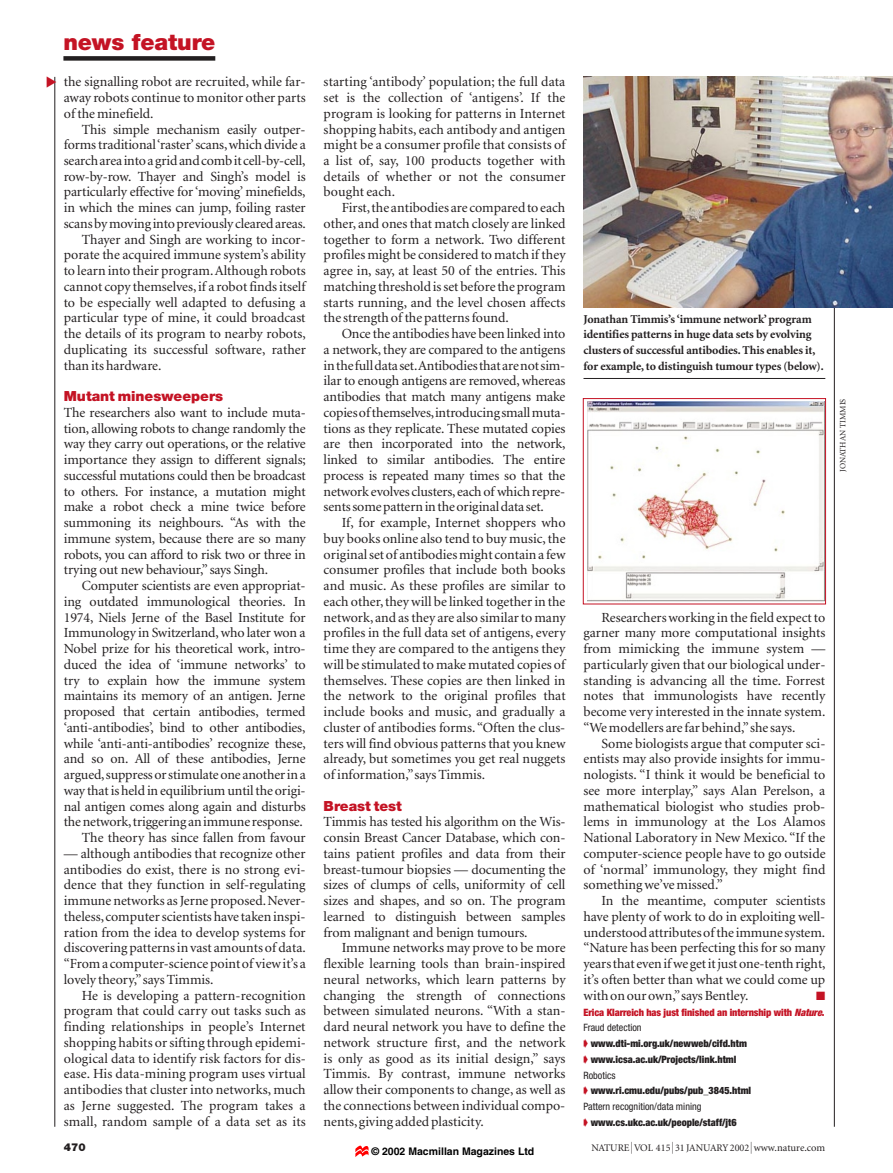
<style>
.page{position:relative;width:893px;height:1173px;background:#fff}
.page>*{position:absolute;margin:0;border:0;box-sizing:border-box;transform-origin:0 0}
.t1{font:900 22.5px "Helvetica Neue";letter-spacing:-.005em;color:#c41324}
.t2{font:13.95px/15.8px "Minion";letter-spacing:-.01em;color:#231f20;text-align:justify}
.t3{font:900 13.95px "Helvetica Neue";color:#c41324}
.t4{font:700 12px/15.8px "Minion";letter-spacing:-.01em;color:#231f20}
.t5{font:12px "Zapf Dingbats";color:#c41324}
.t6{font:900 10.8px "Helvetica Neue";color:#231f20}
.t7{font:700 10.5px "Helvetica";color:#000}
.t8{font:900 condensed 10.2px/15.8px "Helvetica Neue";color:#231f20}
.t9{font:10.2px "Minion";color:#231f20}
.t10{font:8.25px "Minion";color:#231f20}
.s1{font-family:"Unica SB";font-weight:300;font-size:12px}
.s2{font-size:10.5px}
.s3{color:#c41324}
.s4{font-style:italic;color:#c41324}
.s5{font-weight:400}
</style>
<div class="page">
<hr style="left:55px;top:77px;width:1px;height:1050px;background:#231f20">
<hr style="left:834px;top:77px;width:1px;height:1050px;background:#231f20">
<div style="left:63px;top:56px;width:152px;height:5px;background:#231f20"></div>
<hr style="left:583px;top:378px;width:242px;height:1px;background:#231f20">
<img style="left:583px;top:77px;width:309px;height:230px">
<img style="left:587px;top:401px;width:236px;height:200px">
<div style="left:583px;top:398px;width:242px;height:206px;border:1px solid #c41324"></div>
<svg style="left:355px;top:1146px;width:13px;height:11px"></svg>
<svg style="left:54px;top:76px;width:2px;height:12px"></svg>
<h1 class="t1" style="left:63px;top:33px;width:153px">news feature</h1>
<p class="t2" style="left:323px;top:75px;width:243px">starting ‘antibody’ population; the full data set is the collection of ‘antigens’. If the program is looking for patterns in Internet shopping habits, each antibody and antigen might be a consumer profile that consists of a list of, say, 100 products together with details of whether or not the consumer bought each.</p>
<p class="t2" style="left:323px;top:201px;width:243px;text-indent:18px">First,the antibodies are compared to each other, and ones that match closely are linked together to form a network. Two different profiles might be considered to match if they agree in, say, at least 50 of the entries. This matching threshold is set before the program starts running, and the level chosen affects the strength of the patterns found.</p>
<p class="t2" style="left:323px;top:327px;width:243px;text-indent:18px">Once the antibodies have been linked into a network, they are compared to the antigens in the full data set.Antibodies that are not sim&shy;ilar to enough antigens are removed, whereas antibodies that match many antigens make copies of themselves,introducing small muta&shy;tions as they replicate. These mutated copies are then incorporated into the network, linked to similar antibodies. The entire process is repeated many times so that the network evolves clusters,each of which repre&shy;sents some pattern in the original data set.</p>
<p class="t2" style="left:323px;top:516px;width:243px;text-indent:18px">If, for example, Internet shoppers who buy books online also tend to buy music, the original set of antibodies might contain a few consumer profiles that include both books and music. As these profiles are similar to each other, they will be linked together in the network, and as they are also similar to many profiles in the full data set of antigens, every time they are compared to the antigens they will be stimulated to make mutated copies of themselves. These copies are then linked in the network to the original profiles that include books and music, and gradually a cluster of antibodies forms. “Often the clus&shy;ters will find obvious patterns that you knew already, but sometimes you get real nuggets of information,”says Timmis.</p>
<p class="t3" style="left:323px;top:801px;width:80px">Breast test</p>
<p class="t2" style="left:323px;top:815px;width:243px">Timmis has tested his algorithm on the Wis&shy;consin Breast Cancer Database, which con&shy;tains patient profiles and data from their breast-tumour biopsies — documenting the sizes of clumps of cells, uniformity of cell sizes and shapes, and so on. The program learned to distinguish between samples from malignant and benign tumours.</p>
<p class="t2" style="left:323px;top:941px;width:243px;text-indent:18px">Immune networks may prove to be more flexible learning tools than brain-inspired neural networks, which learn patterns by changing the strength of connections between simulated neurons. “With a stan&shy;dard neural network you have to define the network structure first, and the network is only as good as its initial design,” says Timmis. By contrast, immune networks allow their components to change, as well as the connections between individual compo&shy;nents,giving added plasticity.</p>
<p class="t2" style="left:64px;top:75px;width:243px">the signalling robot are recruited, while far&shy;away robots continue to monitor other parts of the minefield.</p>
<p class="t2" style="left:82px;top:122px;width:225px">This simple mechanism easily outper-</p>
<p class="t2" style="left:64px;top:138px;width:243px">forms traditional ‘raster’scans,which divide a</p>
<p class="t2" style="left:64px;top:154px;width:243px">search area into a grid and comb it cell-by-cell,</p>
<p class="t2" style="left:64px;top:170px;width:243px">row-by-row. Thayer and Singh’s model is</p>
<p class="t2" style="left:64px;top:185px;width:243px">particularly effective for ‘moving’ minefields,</p>
<p class="t2" style="left:64px;top:201px;width:243px">in which the mines can jump, foiling raster</p>
<p class="t2" style="left:64px;top:217px;width:243px">scans by moving into previously cleared areas.</p>
<p class="t2" style="left:82px;top:233px;width:225px">Thayer and Singh are working to incor-</p>
<p class="t2" style="left:64px;top:248px;width:243px">porate the acquired immune system’s ability</p>
<p class="t2" style="left:64px;top:264px;width:243px">to learn into their program.Although robots</p>
<p class="t2" style="left:64px;top:280px;width:243px">cannot copy themselves, if a robot finds itself</p>
<p class="t2" style="left:64px;top:296px;width:243px">to be especially well adapted to defusing a</p>
<p class="t2" style="left:64px;top:311px;width:243px">particular type of mine, it could broadcast</p>
<p class="t2" style="left:64px;top:327px;width:243px">the details of its program to nearby robots,</p>
<p class="t2" style="left:64px;top:343px;width:243px">duplicating its successful software, rather</p>
<p class="t2" style="left:64px;top:359px;width:99px">than its hardware.</p>
<p class="t3" style="left:64px;top:391px;width:161px">Mutant minesweepers</p>
<p class="t2" style="left:64px;top:406px;width:243px">The researchers also want to include muta&shy;tion, allowing robots to change randomly the way they carry out operations, or the relative importance they assign to different signals; successful mutations could then be broadcast to others. For instance, a mutation might make a robot check a mine twice before summoning its neighbours. “As with the immune system, because there are so many robots, you can afford to risk two or three in trying out new behaviour,” says Singh.</p>
<p class="t2" style="left:64px;top:579px;width:243px;text-align:right">Computer scientists are even appropriat&shy;ing outdated immunological theories. In 1974, Niels Jerne of the Basel Institute for Immunology in Switzerland, who later won a Nobel prize for his theoretical work, intro&shy;duced the idea of ‘immune networks’ to try to explain how the immune system maintains its memory of an antigen. Jerne proposed that certain antibodies, termed ‘anti-antibodies’, bind to other antibodies, while ‘anti-anti-antibodies’ recognize these, and so on. All of these antibodies, Jerne argued,suppress or stimulate one another in a way that is held in equilibrium until the origi&shy;nal antigen comes along again and disturbs the network,triggering an immune response.<br>The theory has since fallen from favour</p>
<p class="t2" style="left:64px;top:847px;width:243px">— although antibodies that recognize other antibodies do exist, there is no strong evi&shy;dence that they function in self-regulating immune networks as Jerne proposed.Never&shy;theless,computer scientists have taken inspi&shy;ration from the idea to develop systems for discovering patterns in vast amounts of data. “From a computer-science point of view it’s a lovely theory,”says Timmis.</p>
<p class="t2" style="left:64px;top:989px;width:244px;text-indent:18px">He is developing a pattern-recognition program that could carry out tasks such as finding relationships in people’s Internet shopping habits or sifting through epidemi&shy;ological data to identify risk factors for dis&shy;ease. His data-mining program uses virtual antibodies that cluster into networks, much as Jerne suggested. The program takes a small, random sample of a data set as its</p>
<p class="t6" style="left:64px;top:1143px;width:23px">470</p>
<p class="t9" style="left:591px;top:1143px;width:235px">NATURE<span class="s1">|</span> VOL 415 <span class="s1">|</span> 31 JANUARY 2002 <span class="s1">|</span> <span class="s2">www.nature.com</span></p>
<p class="t4" style="left:583px;top:312px;width:241px">Jonathan Timmis’s ‘immune network’ program identifies patterns in huge data sets by evolving clusters of successful antibodies. This enables it, for example, to distinguish tumour types (below).</p>
<p class="t2" style="left:583px;top:611px;width:243px;text-indent:18px">Researchers working in the field expect to garner many more computational insights from mimicking the immune system — particularly given that our biological under&shy;standing is advancing all the time. Forrest notes that immunologists have recently become very interested in the innate system. “We modellers are far behind,”she says.</p>
<p class="t2" style="left:583px;top:737px;width:243px;text-indent:18px">Some biologists argue that computer sci&shy;entists may also provide insights for immu&shy;nologists. “I think it would be beneficial to see more interplay,” says Alan Perelson, a mathematical biologist who studies prob&shy;lems in immunology at the Los Alamos National Laboratory in New Mexico. “If the computer-science people have to go outside of ‘normal’ immunology, they might find something we’ve missed.”</p>
<p class="t2" style="left:583px;top:894px;width:243px;text-indent:18px">In the meantime, computer scientists have plenty of work to do in exploiting well&shy;understood attributes of the immune system. “Nature has been perfecting this for so many years that even if we get it just one-tenth right, it’s often better than what we could come up with on our own,”says Bentley.</p>
<p class="t5" style="left:816px;top:990px;width:11px">■</p>
<p class="t8" style="left:583px;top:1005px;width:242px"><span class="s3">Erica Klarreich has just finished an internship with</span> <span class="s4">Nature</span><span class="s3">.<br></span><span class="s5">Fraud detection<br></span><span class="s3">➧</span> www.dti-mi.org.uk/newweb/cifd.htm<br><span class="s3">➧</span> www.icsa.ac.uk/Projects/link.html<br><span class="s5">Robotics<br></span><span class="s3">➧</span> www.ri.cmu.edu/pubs/pub_3845.html<br><span class="s5">Pattern recognition/data mining<br></span><span class="s3">➧</span> www.cs.ukc.ac.uk/people/staff/jt6</p>
<p class="t7" style="left:371px;top:1145px;width:164px">© 2002 Macmillan Magazines Ltd</p>
<p class="t10" style="left:839px;top:472px;width:75px;rotate:-90deg">JONATHAN TIMMIS</p>
</div>
